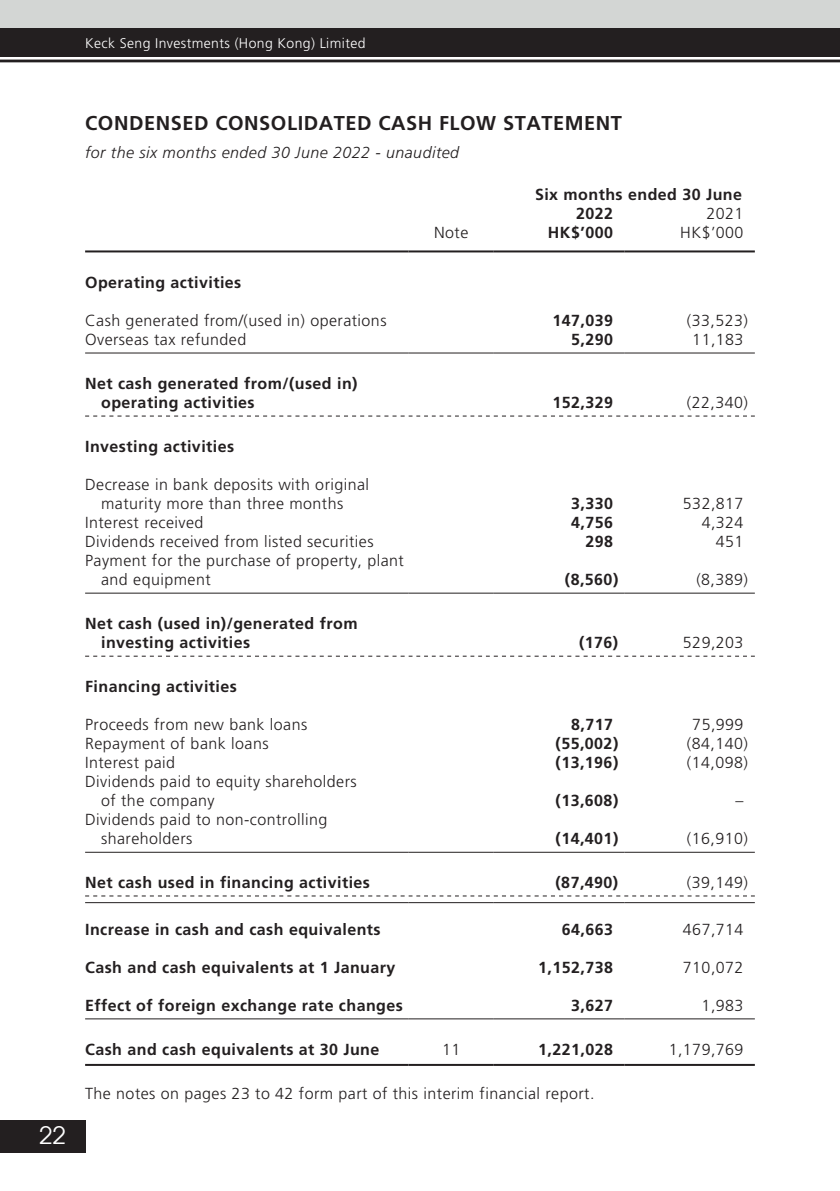
<style>
.page{position:relative;width:840px;height:1191px;background:#fff}
.page>*{position:absolute;margin:0;border:0;box-sizing:border-box;transform-origin:0 0}
.t1{font:24px "Avant Garde";color:#fff}
.t2{font:700 20px "Frutiger LT Std";letter-spacing:.03em;color:#231f20}
.t3{font:300 16px/19px "Frutiger LT Std";letter-spacing:.03em;color:#231f20}
.t4{font:700 16px/19px "Frutiger LT Std";letter-spacing:.03em;color:#231f20}
.t5{font:italic 300 16px "Frutiger LT Std";letter-spacing:.03em;color:#231f20}
.t6{font:300 14px "Frutiger LT Std";letter-spacing:.03em;color:#fff}
</style>
<div class="page">
<div style="left:0;top:0;width:839px;height:29px;background:#d3d6d4"></div>
<div style="left:0;top:28px;width:839px;height:29px;background:#231f20"></div>
<hr style="left:0;top:60px;width:839px;height:2px;background:#231f20">
<div style="left:0;top:1120px;width:85px;height:32px;background:#231f20"></div>
<hr style="left:85px;top:250px;width:323px;height:2px;background:#231f20">
<hr style="left:408px;top:250px;width:85px;height:2px;background:#231f20">
<hr style="left:493px;top:250px;width:131px;height:2px;background:#231f20">
<hr style="left:624px;top:250px;width:130px;height:2px;background:#231f20">
<hr style="left:85px;top:352px;width:323px;height:1px;background:#231f20">
<hr style="left:408px;top:352px;width:85px;height:1px;background:#231f20">
<hr style="left:493px;top:352px;width:131px;height:1px;background:#231f20">
<hr style="left:624px;top:352px;width:130px;height:1px;background:#231f20">
<svg style="left:85px;top:415px;width:669px;height:1px"></svg>
<hr style="left:85px;top:592px;width:323px;height:1px;background:#231f20">
<hr style="left:408px;top:592px;width:85px;height:1px;background:#231f20">
<hr style="left:493px;top:592px;width:131px;height:1px;background:#231f20">
<hr style="left:624px;top:592px;width:130px;height:1px;background:#231f20">
<svg style="left:85px;top:655px;width:669px;height:1px"></svg>
<hr style="left:85px;top:851px;width:323px;height:1px;background:#231f20">
<hr style="left:408px;top:851px;width:85px;height:1px;background:#231f20">
<hr style="left:493px;top:851px;width:131px;height:1px;background:#231f20">
<hr style="left:624px;top:851px;width:130px;height:1px;background:#231f20">
<hr style="left:85px;top:902px;width:323px;height:1px;background:#231f20">
<hr style="left:408px;top:902px;width:85px;height:1px;background:#231f20">
<hr style="left:493px;top:902px;width:131px;height:1px;background:#231f20">
<svg style="left:85px;top:895px;width:669px;height:1px"></svg>
<hr style="left:624px;top:902px;width:130px;height:1px;background:#231f20">
<hr style="left:85px;top:1018px;width:323px;height:1px;background:#231f20">
<hr style="left:408px;top:1018px;width:85px;height:1px;background:#231f20">
<hr style="left:493px;top:1018px;width:131px;height:1px;background:#231f20">
<hr style="left:624px;top:1018px;width:130px;height:1px;background:#231f20">
<hr style="left:85px;top:1064px;width:323px;height:2px;background:#231f20">
<hr style="left:408px;top:1064px;width:85px;height:2px;background:#231f20">
<hr style="left:493px;top:1064px;width:131px;height:2px;background:#231f20">
<hr style="left:624px;top:1064px;width:130px;height:2px;background:#231f20">
<p class="t6" style="left:85px;top:35px;width:282px">Keck Seng Investments (Hong Kong) Limited</p>
<h1 class="t1" style="left:39px;top:1121px;width:28px">22</h1>
<p class="t2" style="left:85px;top:111px;width:538px">CONDENSED CONSOLIDATED CASH FLOW STATEMENT</p>
<p class="t5" style="left:85px;top:143px;width:375px">for the six months ended 30 June 2022 - unaudited</p>
<p class="t4" style="left:575px;top:185px;width:167px;text-indent:-41px">Six months ended 30 June<br>2022</p>
<p class="t3" style="left:706px;top:204px;width:38px">2021</p>
<p class="t3" style="left:434px;top:223px;width:36px">Note</p>
<p class="t4" style="left:547px;top:223px;width:66px">HK$’000</p>
<p class="t3" style="left:680px;top:223px;width:65px">HK$’000</p>
<p class="t4" style="left:85px;top:273px;width:158px">Operating activities</p>
<p class="t3" style="left:85px;top:311px;width:303px">Cash generated from/(used in) operations</p>
<p class="t4" style="left:552px;top:311px;width:62px">147,039</p>
<p class="t3" style="left:686px;top:311px;width:62px">(33,523)</p>
<p class="t3" style="left:85px;top:330px;width:162px">Overseas tax refunded</p>
<p class="t4" style="left:570px;top:330px;width:43px">5,290</p>
<p class="t3" style="left:692px;top:330px;width:53px">11,183</p>
<p class="t4" style="left:101px;top:374px;width:258px;text-indent:-16px">Net cash generated from/(used in) operating activities</p>
<p class="t4" style="left:552px;top:393px;width:62px">152,329</p>
<p class="t3" style="left:686px;top:393px;width:62px">(22,340)</p>
<p class="t4" style="left:85px;top:437px;width:150px">Investing activities</p>
<p class="t3" style="left:101px;top:475px;width:269px;text-indent:-16px">Decrease in bank deposits with original maturity more than three months</p>
<p class="t4" style="left:570px;top:494px;width:43px">3,330</p>
<p class="t3" style="left:682px;top:494px;width:62px">532,817</p>
<p class="t3" style="left:85px;top:513px;width:120px">Interest received</p>
<p class="t4" style="left:570px;top:513px;width:43px">4,756</p>
<p class="t3" style="left:701px;top:513px;width:43px">4,324</p>
<p class="t3" style="left:85px;top:532px;width:290px">Dividends received from listed securities</p>
<p class="t4" style="left:585px;top:532px;width:29px">298</p>
<p class="t3" style="left:715px;top:532px;width:29px">451</p>
<p class="t3" style="left:101px;top:551px;width:304px;text-indent:-16px">Payment for the purchase of property, plant and equipment</p>
<p class="t4" style="left:564px;top:570px;width:55px">(8,560)</p>
<p class="t3" style="left:696px;top:570px;width:53px">(8,389)</p>
<p class="t4" style="left:101px;top:614px;width:258px;text-indent:-16px">Net cash (used in)/generated from investing activities</p>
<p class="t4" style="left:578px;top:633px;width:41px">(176)</p>
<p class="t3" style="left:682px;top:633px;width:62px">529,203</p>
<p class="t4" style="left:85px;top:677px;width:153px">Financing activities</p>
<p class="t3" style="left:85px;top:715px;width:223px">Proceeds from new bank loans</p>
<p class="t4" style="left:570px;top:715px;width:43px">8,717</p>
<p class="t3" style="left:692px;top:715px;width:53px">75,999</p>
<p class="t3" style="left:85px;top:734px;width:185px">Repayment of bank loans</p>
<p class="t4" style="left:555px;top:734px;width:64px">(55,002)</p>
<p class="t3" style="left:686px;top:734px;width:62px">(84,140)</p>
<p class="t3" style="left:85px;top:753px;width:91px">Interest paid</p>
<p class="t4" style="left:555px;top:753px;width:64px">(13,196)</p>
<p class="t3" style="left:686px;top:753px;width:62px">(14,098)</p>
<p class="t3" style="left:101px;top:772px;width:257px;text-indent:-16px">Dividends paid to equity shareholders of the company</p>
<p class="t4" style="left:555px;top:791px;width:64px">(13,608)</p>
<p class="t3" style="left:735px;top:791px;width:9px">–</p>
<p class="t3" style="left:101px;top:810px;width:227px;text-indent:-16px">Dividends paid to non-controlling shareholders</p>
<p class="t4" style="left:555px;top:829px;width:64px">(14,401)</p>
<p class="t3" style="left:686px;top:829px;width:62px">(16,910)</p>
<p class="t4" style="left:85px;top:873px;width:286px">Net cash used in financing activities</p>
<p class="t4" style="left:555px;top:873px;width:64px">(87,490)</p>
<p class="t3" style="left:686px;top:873px;width:62px">(39,149)</p>
<p class="t4" style="left:85px;top:919px;width:297px">Increase in cash and cash equivalents</p>
<p class="t4" style="left:561px;top:919px;width:53px">64,663</p>
<p class="t3" style="left:682px;top:919px;width:62px">467,714</p>
<p class="t4" style="left:85px;top:957px;width:311px">Cash and cash equivalents at 1 January</p>
<p class="t4" style="left:538px;top:957px;width:76px">1,152,738</p>
<p class="t3" style="left:682px;top:957px;width:62px">710,072</p>
<p class="t4" style="left:85px;top:995px;width:319px">Effect of foreign exchange rate changes</p>
<p class="t4" style="left:570px;top:995px;width:43px">3,627</p>
<p class="t3" style="left:701px;top:995px;width:43px">1,983</p>
<p class="t4" style="left:85px;top:1039px;width:295px">Cash and cash equivalents at 30 June</p>
<p class="t3" style="left:442px;top:1039px;width:20px">11</p>
<p class="t4" style="left:538px;top:1039px;width:76px">1,221,028</p>
<p class="t3" style="left:668px;top:1039px;width:76px">1,179,769</p>
<p class="t3" style="left:85px;top:1084px;width:510px">The notes on pages 23 to 42 form part of this interim financial report.</p>
</div>
